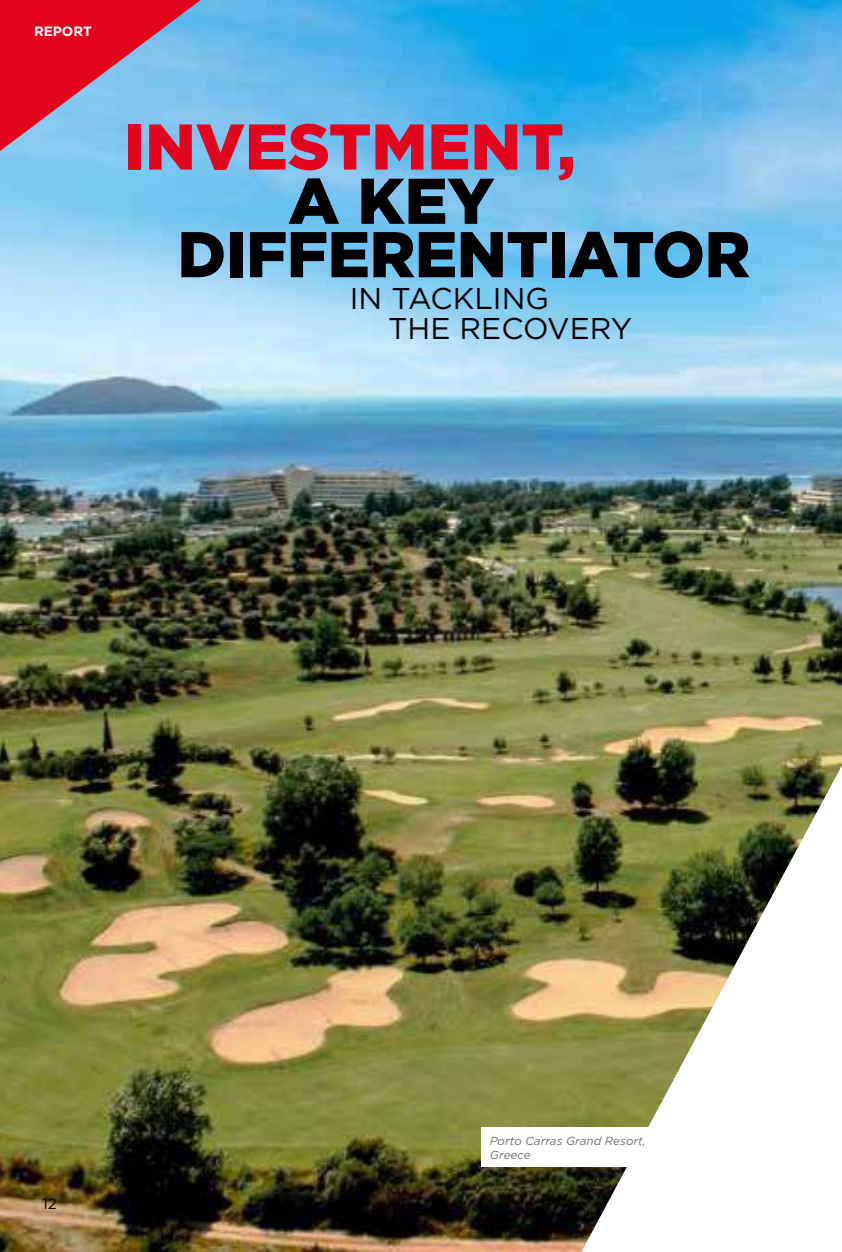
<style>
.page{position:relative;width:842px;height:1252px;background:#fff}
.page>*{position:absolute;margin:0;border:0;box-sizing:border-box;transform-origin:0 0}
.t1{font:900 64.5px/53.4px "Gotham";letter-spacing:-.005em;color:#000}
.t2{font:900 64.5px "Gotham";color:#e3051e}
.t3{font:30px "Gotham";color:#000}
.t4{font:15px "Gotham";color:#000}
.t5{font:700 13.5px "Gotham";color:#fff}
.t6{font:italic 11.7px/13.5px "Gotham";color:#706f6f}
</style>
<div class="page">
<img style="left:0;top:0;width:841px;height:1252px">
<div style="left:481px;top:1127px;width:198px;height:40px;background:#fff"></div>
<svg style="left:0;top:0;width:200px;height:151px;background:#b16486"></svg>
<p class="t5" style="left:34px;top:23px;width:59px">REPORT</p>
<h1 class="t2" style="left:124px;top:102px;width:453px">INVESTMENT,</h1>
<h1 class="t1" style="left:177px;top:174px;width:574px;text-indent:111px">A KEY<br>DIFFERENTIATOR</h1>
<h2 class="t3" style="left:388px;top:309px;width:245px">THE RECOVERY</h2>
<h2 class="t3" style="left:349px;top:279px;width:200px">IN TACKLING</h2>
<p class="t4" style="left:43px;top:1194px;width:16px">12</p>
<p class="t6" style="left:489px;top:1134px;width:157px">Porto Carras Grand Resort,<br>Greece</p>
</div>
